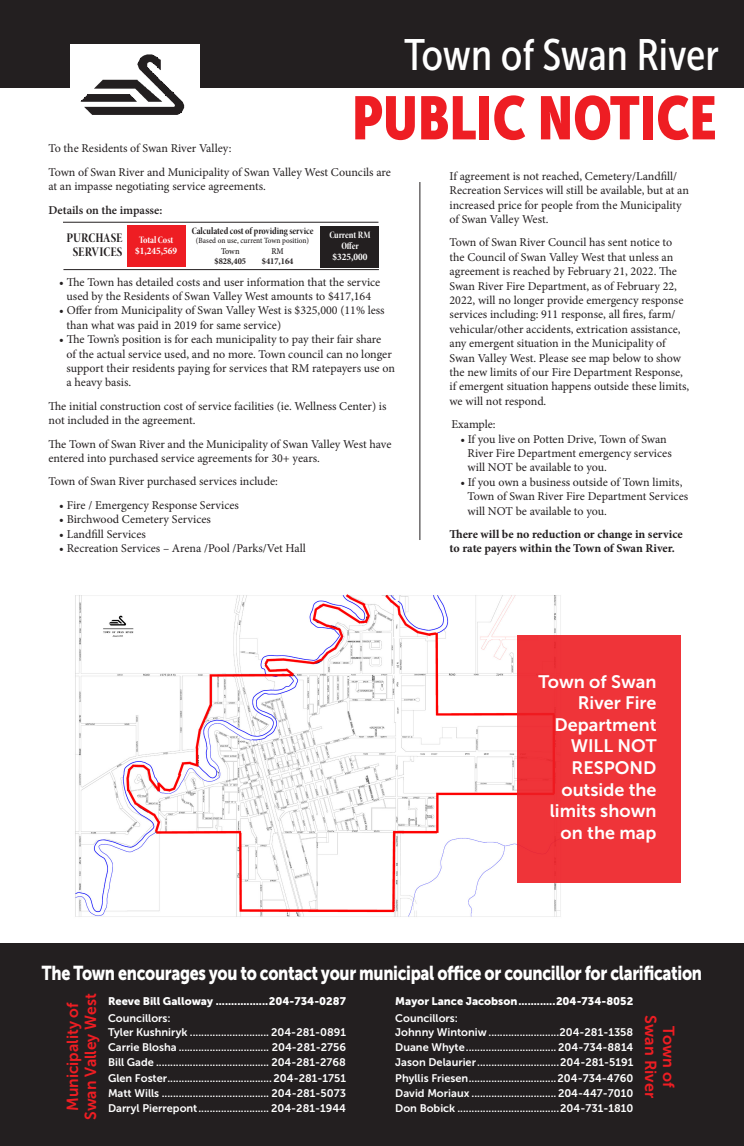
<style>
.page{position:relative;width:744px;height:1146px;background:#fff}
.page>*{position:absolute;margin:0;border:0;box-sizing:border-box;transform-origin:0 0}
.t1{font:60.5px "Museo Sans Cond 900";color:#ee1d23}
.t2{font:43.8px "Museo Sans Cond 500";letter-spacing:-.005em;color:#fff}
.t3{font:20px "Museo Sans 900";letter-spacing:-.02em;color:#fff;scale:.8 1}
.t4{font:18px/21.6px "Museo Sans 700";color:#fff;text-align:right}
.t5{font:16px/18px "Museo Sans 700";color:#ee1d23;text-align:center}
.t6{font:13.4px "Minion Pro Bold Cn Disp";letter-spacing:.005em;color:#231f20}
.t7{font:12px/14.4px "Minion Pro";color:#231f20}
.t8{font:700 12px/14.4px "Minion Pro";color:#231f20}
.t9{font:600 12px "Minion Pro";color:#231f20}
.t10{font:11px "Museo Sans 700";color:#fff}
.t11{font:11px "Museo Sans 900";color:#fff}
.t12{font:10px "Minion Pro Bold Cn Disp";color:#231f20}
.t13{font:10px/11px "Minion Pro Bold Cn Disp";letter-spacing:-.005em;color:#fff;text-align:center}
.t14{font:700 condensed 10px "Minion Pro";color:#fff}
.t15{font:700 condensed 9px "Minion Pro";color:#231f20}
.t16{font:500 condensed 9px "Minion Pro";letter-spacing:-.01em;color:#231f20}
.t17{font:500 condensed 8px "Minion Pro";color:#231f20}
</style>
<div class="page">
<div style="left:321px;top:226px;width:58px;height:41px;background:#231f20"></div>
<div style="left:127px;top:225px;width:59px;height:41px;background:#ee1d23"></div>
<div style="left:0;top:943px;width:744px;height:203px;background:#231f20"></div>
<img style="left:75px;top:594px;width:491px;height:323px">
<div style="left:517px;top:635px;width:164px;height:247px;background:#ef3439"></div>
<div style="left:0;top:0;width:744px;height:88px;background:#231f20"></div>
<div style="left:71px;top:44px;width:129px;height:88px;background:#fff"></div>
<svg style="left:81px;top:54px;width:103px;height:61px"></svg>
<hr style="left:420px;top:182px;width:1px;height:358px;background:#231f20">
<hr style="left:63px;top:222px;width:315px;height:1px;background:#231f20">
<hr style="left:63px;top:269px;width:316px;height:1px;background:#231f20">
<p class="t2" style="left:404px;top:31px;width:316px">Town of Swan River</p>
<p class="t1" style="left:352px;top:84px;width:366px">PUBLIC NOTICE</p>
<p class="t7" style="left:49px;top:141px;width:185px">To the Residents of Swan River Valley:</p>
<p class="t7" style="left:49px;top:165px;width:344px">Town of Swan River and Municipality of Swan Valley West Councils are at an impasse negotiating service agreements.</p>
<p class="t9" style="left:49px;top:201px;width:115px">Details on the impasse:</p>
<p class="t12" style="left:192px;top:225px;width:123px">Calculated cost of providing service</p>
<p class="t6" style="left:66px;top:229px;width:57px">PURCHASE</p>
<p class="t17" style="left:196px;top:236px;width:115px">(Based on use, current Town position)</p>
<p class="t6" style="left:73px;top:244px;width:51px">SERVICES</p>
<p class="t13" style="left:139px;top:235px;width:36px">Total Cost</p>
<p class="t14" style="left:135px;top:244px;width:44px">$1,245,569</p>
<p class="t16" style="left:221px;top:246px;width:20px">Town</p>
<p class="t15" style="left:215px;top:255px;width:33px">$828,405</p>
<p class="t16" style="left:271px;top:246px;width:14px">RM</p>
<p class="t15" style="left:262px;top:255px;width:33px">$417,164</p>
<p class="t13" style="left:329px;top:230px;width:43px">Current RM<br>Offer</p>
<p class="t14" style="left:332px;top:250px;width:37px">$325,000</p>
<p class="t7" style="left:59px;top:275px;width:323px;text-align:center">• The Town has detailed costs and user information that the service used by the Residents of Swan Valley West amounts to $417,164</p>
<p class="t7" style="left:67px;top:303px;width:320px;text-indent:-7px">• Offer from Municipality of Swan Valley West is $325,000 (11% less than what was paid in 2019 for same service)</p>
<p class="t7" style="left:67px;top:332px;width:330px;text-indent:-7px">• The Town’s position is for each municipality to pay their fair share<br>of the actual service used, and no more. Town council can no longer support their residents paying for services that RM ratepayers use on a heavy basis.</p>
<p class="t7" style="left:49px;top:399px;width:339px">The initial construction cost of service facilities (ie. Wellness Center) is not included in the agreement.</p>
<p class="t7" style="left:49px;top:437px;width:344px">The Town of Swan River and the Municipality of Swan Valley West have entered into purchased service agreements for 30+ years.</p>
<p class="t7" style="left:49px;top:474px;width:231px">Town of Swan River purchased services include:</p>
<p class="t7" style="left:59px;top:498px;width:181px">• Fire / Emergency Response Services</p>
<p class="t7" style="left:59px;top:512px;width:153px">• Birchwood Cemetery Services</p>
<p class="t7" style="left:59px;top:527px;width:88px">• Landfill Services</p>
<p class="t7" style="left:59px;top:541px;width:248px">• Recreation Services – Arena /Pool /Parks/Vet Hall</p>
<p class="t7" style="left:450px;top:169px;width:241px">If agreement is not reached, Cemetery/Landfill/ Recreation Services will still be available, but at an increased price for people from the Municipality of Swan Valley West.</p>
<p class="t7" style="left:450px;top:235px;width:241px">Town of Swan River Council has sent notice to the Council of Swan Valley West that unless an agreement is reached by February 21, 2022. The Swan River Fire Department, as of February 22, 2022, will no longer provide emergency response services including: 911 response, all fires, farm/ vehicular/other accidents, extrication assistance, any emergent situation in the Municipality of Swan Valley West. Please see map below to show the new limits of our Fire Department Response, if emergent situation happens outside these limits, we will not respond.</p>
<p class="t7" style="left:451px;top:417px;width:46px">Example:</p>
<p class="t7" style="left:468px;top:432px;width:206px;text-indent:-7px">• If you live on Potten Drive, Town of Swan<br>River Fire Department emergency services will NOT be available to you.</p>
<p class="t7" style="left:468px;top:475px;width:222px;text-indent:-7px">• If you own a business outside of Town limits,<br>Town of Swan River Fire Department Services will NOT be available to you.</p>
<p class="t8" style="left:450px;top:527px;width:235px">There will be no reduction or change in service to rate payers within the Town of Swan River.</p>
<p class="t4" style="left:538px;top:671px;width:120px">Town of Swan<br>River Fire<br>Department<br>WILL NOT<br>RESPOND outside the limits shown on the map</p>
<p class="t3" style="left:42px;top:962px;width:827px">The Town encourages you to contact your municipal office or councillor for clarification</p>
<p class="t11" style="left:395px;top:994px;width:240px">Mayor Lance Jacobson............204-734-8052</p>
<p class="t10" style="left:395px;top:1012px;width:64px">Councillors:</p>
<p class="t10" style="left:395px;top:1026px;width:240px">Johnny Wintoniw .........................204-281-1358</p>
<p class="t10" style="left:395px;top:1041px;width:240px">Duane Whyte................................ 204-734-8814</p>
<p class="t10" style="left:395px;top:1056px;width:240px">Jason Delaurier.............................204-281-5191</p>
<p class="t10" style="left:395px;top:1072px;width:240px">Phyllis Friesen...............................204-734-4760</p>
<p class="t10" style="left:395px;top:1087px;width:240px">David Moriaux ..............................204-447-7010</p>
<p class="t5" style="left:81px;top:1120px;width:128px;rotate:-90deg">Swan Valley West</p>
<p class="t11" style="left:108px;top:994px;width:240px">Reeve Bill Galloway .................204-734-0287</p>
<p class="t10" style="left:108px;top:1012px;width:64px">Councillors:</p>
<p class="t10" style="left:108px;top:1026px;width:240px">Tyler Kushniryk ............................ 204-281-0891</p>
<p class="t10" style="left:108px;top:1041px;width:240px">Carrie Blosha ................................ 204-281-2756</p>
<p class="t10" style="left:108px;top:1056px;width:240px">Bill Gade ........................................ 204-281-2768</p>
<p class="t10" style="left:108px;top:1072px;width:240px">Glen Foster..................................... 204-281-1751</p>
<p class="t10" style="left:108px;top:1087px;width:240px">Matt Wills ...................................... 204-281-5073</p>
<p class="t10" style="left:108px;top:1102px;width:240px">Darryl Pierrepont......................... 204-281-1944</p>
<p class="t5" style="left:63px;top:1111px;width:110px;rotate:-90deg">Municipality of</p>
<p class="t5" style="left:678px;top:1015px;width:84px;rotate:90deg">Town of<br>Swan River</p>
<p class="t10" style="left:395px;top:1102px;width:240px">Don Bobick ....................................204-731-1810</p>
</div>
